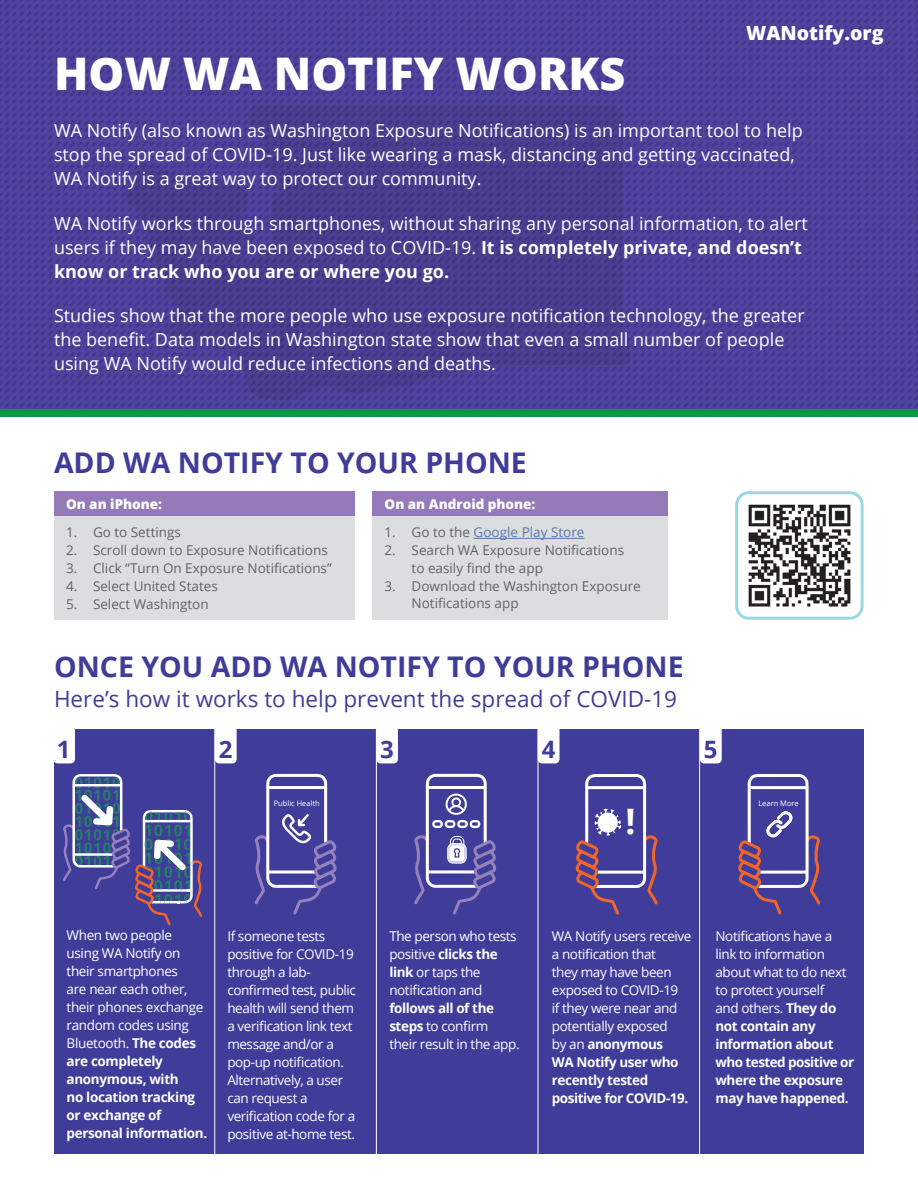
<style>
.page{position:relative;width:918px;height:1188px;background:#fff}
.page>*{position:absolute;margin:0;border:0;box-sizing:border-box;transform-origin:0 0}
.t1{font:800 45px "Open Sans";color:#fff}
.t2{font:700 35.1px "Open Sans";color:#fff}
.t3{font:700 28.5px "Open Sans";color:#3f3d99}
.t4{font:700 24px "Open Sans";color:#3f3d99}
.t5{font:22.5px "Open Sans";color:#3f3d99}
.t6{font:800 19.5px "Open Sans";color:#fff}
.t7{font:18px/24px "Open Sans";color:#fff}
.t8{font:13.5px/18px "Open Sans";letter-spacing:-.03em;color:#fff}
.t9{font:700 13.5px/18px "Open Sans";letter-spacing:-.03em;color:#fff}
.t10{font:13.5px/18px "Open Sans";color:#636366}
.t11{font:800 13.5px "Open Sans";color:#fff}
.t12{font:13.5px "Open Sans";color:#5678b0}
.t13{font:7.5px "Open Sans";color:#fff}
.s1{font-weight:700}
.s2{color:#636366}
.s3{font-weight:400}
</style>
<div class="page">
<img style="left:0;top:0;width:918px;height:409px">
<svg style="left:125px;top:105px;width:505px;height:296px;background:#473c8f"></svg>
<div style="left:0;top:409px;width:918px;height:7px;background:#0f9749"></div>
<div style="left:54px;top:491px;width:300px;height:26px;background:#947ab8"></div>
<div style="left:373px;top:491px;width:295px;height:26px;background:#947ab8"></div>
<div style="left:54px;top:517px;width:300px;height:103px;background:#dcdddf"></div>
<div style="left:373px;top:517px;width:295px;height:103px;background:#dcdddf"></div>
<hr style="left:474px;top:538px;width:110px;height:1px;background:#5678b0">
<div style="left:54px;top:729px;width:810px;height:424px;background:#3f3d99"></div>
<svg style="left:575px;top:774px;width:83px;height:141px"></svg>
<svg style="left:255px;top:774px;width:82px;height:140px"></svg>
<svg style="left:738px;top:774px;width:82px;height:141px"></svg>
<svg style="left:63px;top:774px;width:139px;height:151px"></svg>
<svg style="left:414px;top:774px;width:83px;height:140px"></svg>
<hr style="left:214px;top:729px;width:1px;height:424px;background:#fff">
<hr style="left:376px;top:729px;width:1px;height:424px;background:#fff">
<hr style="left:538px;top:729px;width:1px;height:424px;background:#fff">
<hr style="left:699px;top:729px;width:1px;height:424px;background:#fff">
<svg style="left:54px;top:729px;width:21px;height:34px"></svg>
<svg style="left:215px;top:729px;width:22px;height:34px"></svg>
<svg style="left:376px;top:729px;width:22px;height:34px"></svg>
<svg style="left:538px;top:729px;width:22px;height:34px"></svg>
<svg style="left:700px;top:729px;width:22px;height:34px"></svg>
<img style="left:748px;top:504px;width:103px;height:103px">
<div style="left:735px;top:491px;width:129px;height:129px;border:3px solid #9bd8e2;border-radius:12px"></div>
<p class="t6" style="left:746px;top:18px;width:139px">WANotify.org</p>
<p class="t1" style="left:54px;top:40px;width:573px">HOW WA NOTIFY WORKS</p>
<p class="t7" style="left:54px;top:118px;width:750px">WA Notify (also known as Washington Exposure Notifications) is an important tool to help stop the spread of COVID-19. Just like wearing a mask, distancing and getting vaccinated,<br>WA Notify is a great way to protect our community.</p>
<p class="t7" style="left:54px;top:211px;width:755px">WA Notify works through smartphones, without sharing any personal information, to alert users if they may have been exposed to COVID-19. <span class="s1">It is completely private, and doesn’t know or track who you are or where you go.</span></p>
<p class="t7" style="left:54px;top:303px;width:752px">Studies show that the more people who use exposure notification technology, the greater the benefit. Data models in Washington state show that even a small number of people using WA Notify would reduce infections and deaths.</p>
<p class="t3" style="left:54px;top:443px;width:474px">ADD WA NOTIFY TO YOUR PHONE</p>
<p class="t11" style="left:66px;top:494px;width:98px">On an iPhone:</p>
<p class="t10" style="left:66px;top:523px;width:116px">1. Go to Settings</p>
<p class="t10" style="left:66px;top:541px;width:263px">2. Scroll down to Exposure Notifications</p>
<p class="t10" style="left:66px;top:559px;width:267px">3. Click “Turn On Exposure Notifications”</p>
<p class="t10" style="left:66px;top:577px;width:153px">4. Select United States</p>
<p class="t10" style="left:66px;top:595px;width:144px">5. Select Washington</p>
<p class="t11" style="left:385px;top:494px;width:152px">On an Android phone:</p>
<p class="t12" style="left:385px;top:523px;width:201px"><span class="s2">1. Go to the</span> Google Play Store</p>
<p class="t10" style="left:412px;top:541px;width:214px;text-indent:-27px">2. Search WA Exposure Notifications to easily find the app</p>
<p class="t10" style="left:412px;top:578px;width:231px;line-height:16.5px;text-indent:-27px">3. Download the Washington Exposure<br>Notifications app</p>
<p class="t3" style="left:54px;top:647px;width:631px">ONCE YOU ADD WA NOTIFY TO YOUR PHONE</p>
<p class="t5" style="left:54px;top:684px;width:625px">Here’s how it works to help prevent the spread of COVID-19</p>
<p class="t4" style="left:57px;top:732px;width:15px">1</p>
<p class="t4" style="left:219px;top:732px;width:15px">2</p>
<p class="t4" style="left:380px;top:732px;width:15px">3</p>
<p class="t4" style="left:542px;top:732px;width:15px">4</p>
<p class="t4" style="left:704px;top:732px;width:15px">5</p>
<p class="t13" style="left:274px;top:798px;width:48px">Public Health</p>
<p class="t13" style="left:758px;top:798px;width:42px">Learn More</p>
<p class="t2" style="left:626px;top:797px;width:12px">!</p>
<p class="t8" style="left:67px;top:926px;width:138px">When two people using WA Notify on their smartphones<br>are near each other, their phones exchange random codes using</p>
<p class="t9" style="left:67px;top:1034px;width:142px"><span class="s3">Bluetooth.</span> The codes are completely anonymous, with<br>no location tracking or exchange of personal information.</p>
<p class="t8" style="left:227px;top:927px;width:130px">If someone tests positive for COVID-19 through a lab&shy;confirmed test, public health will send them a verification link text message and/or a pop-up notification.<br>Alternatively, a user can request a verification code for a positive at-home test.</p>
<p class="t8" style="left:389px;top:926px;width:132px">The person who tests positive <span class="s1">clicks the link</span> or taps the notification and <span class="s1">follows all of the steps</span> to confirm their result in the app.</p>
<p class="t8" style="left:552px;top:926px;width:141px">WA Notify users receive a notification that<br>they may have been exposed to COVID-19<br>if they were near and potentially exposed<br>by an <span class="s1">anonymous<br>WA Notify user who recently tested positive for COVID-19.</span></p>
<p class="t9" style="left:715px;top:927px;width:140px"><span class="s3">Notifications have a link to information about what to do next to protect yourself<br>and others.</span> They do not contain any information about who tested positive or where the exposure may have happened.</p>
</div>
